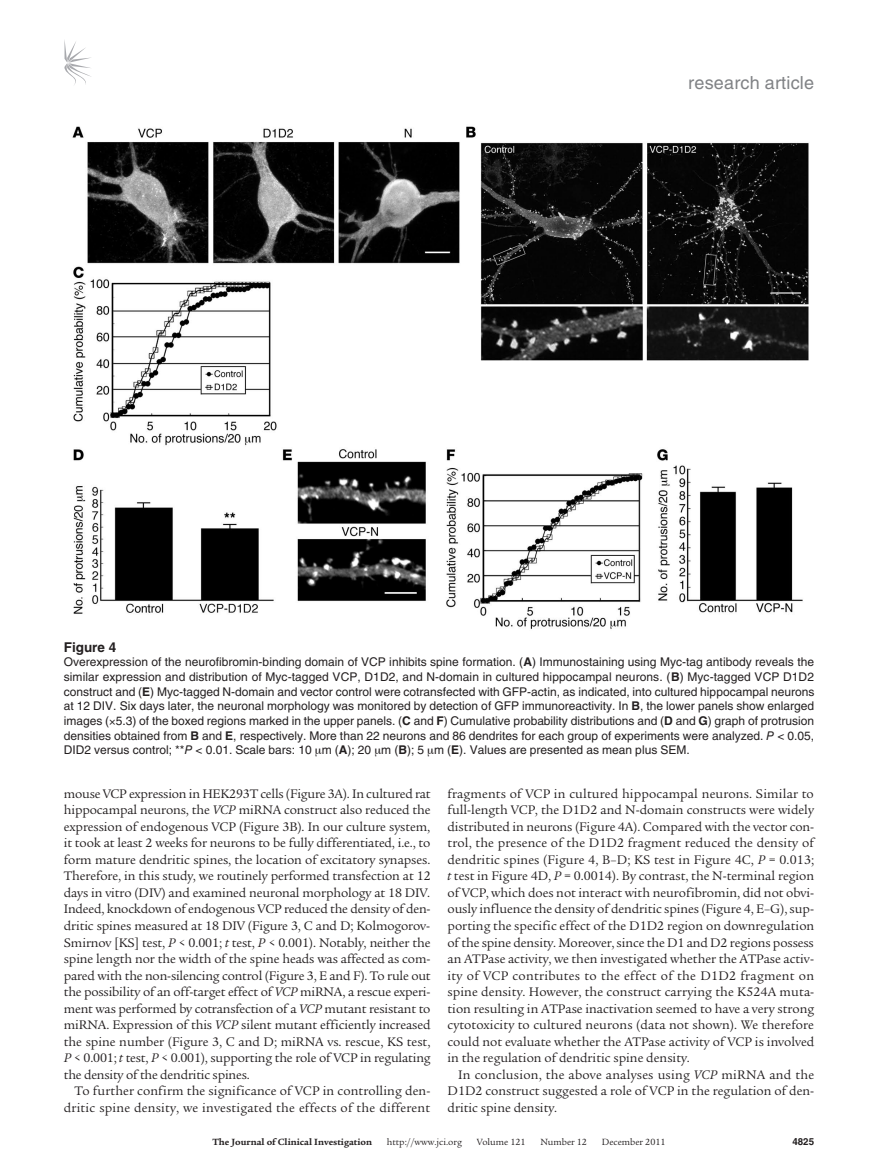
<style>
.page{position:relative;width:878px;height:1175px;background:#fff}
.page>*{position:absolute;margin:0;border:0;box-sizing:border-box;transform-origin:0 0}
.t1{font:18px "Helvetica LT Std";letter-spacing:.01em;color:#808285}
.t2{font:13.5px/16.5px "Legacy Serif Std";color:#231f20;text-align:justify}
.t3{font:700 13.5px "Helvetica LT Std";color:#231f20}
.t4{font:12px/14.7px "Helvetica LT Std";color:#231f20;text-align:justify}
.t5{font:9.75px "Legacy Serif Std";color:#231f20}
.t6{font:700 9.75px "Legacy Serif Std";color:#231f20}
.t7{font:700 9.75px "Helvetica LT Std";color:#231f20}
.s1{font-weight:700}
.s2{font-style:italic}
</style>
<div class="page">
<svg style="left:64px;top:40px;width:27px;height:45px"></svg>
<img style="left:72px;top:126px;width:737px;height:503px">
<h1 class="t1" style="left:688px;top:73px;width:127px">research article</h1>
<p class="t3" style="left:64px;top:638px;width:54px">Figure 4</p>
<p class="t4" style="left:64px;top:654px;width:752px">Overexpression of the neurofibromin-binding domain of VCP inhibits spine formation. (<span class="s1">A</span>) Immunostaining using Myc-tag antibody reveals the similar expression and distribution of Myc-tagged VCP, D1D2, and N-domain in cultured hippocampal neurons. (<span class="s1">B</span>) Myc-tagged VCP D1D2 construct and (<span class="s1">E</span>) Myc-tagged N-domain and vector control were cotransfected with GFP-actin, as indicated, into cultured hippocampal neurons at 12 DIV. Six days later, the neuronal morphology was monitored by detection of GFP immunoreactivity. In <span class="s1">B</span>, the lower panels show enlarged images ( 5.3) of the boxed regions marked in the upper panels. (<span class="s1">C</span> and <span class="s1">F</span>) Cumulative probability distributions and (<span class="s1">D</span> and <span class="s1">G</span>) graph of protrusion densities obtained from <span class="s1">B</span> and <span class="s1">E</span>, respectively. More than 22 neurons and 86 dendrites for each group of experiments were analyzed. <span class="s2">P</span> &lt; 0.05, DID2 versus control; **<span class="s2">P</span> &lt; 0.01. Scale bars: 10 m (<span class="s1">A</span>); 20 m (<span class="s1">B</span>); 5 m (<span class="s1">E</span>). Values are presented as mean plus SEM.</p>
<p class="t2" style="left:64px;top:785px;width:368px">mouse VCP expression in HEK293T cells (Figure 3A). In cultured rat hippocampal neurons, the <span class="s2">VCP</span> miRNA construct also reduced the expression of endogenous VCP (Figure 3B). In our culture system, it took at least 2 weeks for neurons to be fully differentiated, i.e., to form mature dendritic spines, the location of excitatory synapses.<br>Therefore, in this study, we routinely performed transfection at 12 days in vitro (DIV) and examined neuronal morphology at 18 DIV.<br>Indeed, knockdown of endogenous VCP reduced the density of den&shy;dritic spines measured at 18 DIV (Figure 3, C and D; Kolmogorov-Smirnov [KS] test, <span class="s2">P</span> &lt; 0.001; <span class="s2">t</span> test, <span class="s2">P</span> &lt; 0.001). Notably, neither the spine length nor the width of the spine heads was affected as com&shy;pared with the non-silencing control (Figure 3, E and F). To rule out the possibility of an off-target effect of <span class="s2">VCP</span> miRNA, a rescue experi&shy;ment was performed by cotransfection of a <span class="s2">VCP</span> mutant resistant to miRNA. Expression of this <span class="s2">VCP</span> silent mutant efficiently increased the spine number (Figure 3, C and D; miRNA vs. rescue, KS test, <span class="s2">P</span> &lt; 0.001; <span class="s2">t</span> test, <span class="s2">P</span> &lt; 0.001), supporting the role of VCP in regulating the density of the dendritic spines.</p>
<p class="t2" style="left:64px;top:1082px;width:368px;text-align:right">To further confirm the significance of VCP in controlling den&shy;dritic spine density, we investigated the effects of the different</p>
<p class="t2" style="left:447px;top:785px;width:368px">fragments of VCP in cultured hippocampal neurons. Similar to full-length VCP, the D1D2 and N-domain constructs were widely distributed in neurons (Figure 4A). Compared with the vector con&shy;trol, the presence of the D1D2 fragment reduced the density of dendritic spines (Figure 4, B–D; KS test in Figure 4C, <span class="s2">P</span> = 0.013; <span class="s2">t</span> test in Figure 4D, <span class="s2">P</span> = 0.0014). By contrast, the N-terminal region of VCP, which does not interact with neurofibromin, did not obvi&shy;ously influence the density of dendritic spines (Figure 4, E–G), sup&shy;porting the specific effect of the D1D2 region on downregulation of the spine density. Moreover, since the D1 and D2 regions possess an ATPase activity, we then investigated whether the ATPase activ&shy;ity of VCP contributes to the effect of the D1D2 fragment on spine density. However, the construct carrying the K524A muta&shy;tion resulting in ATPase inactivation seemed to have a very strong cytotoxicity to cultured neurons (data not shown). We therefore could not evaluate whether the ATPase activity of VCP is involved in the regulation of dendritic spine density.</p>
<p class="t2" style="left:447px;top:1066px;width:368px;text-indent:11px">In conclusion, the above analyses using <span class="s2">VCP</span> miRNA and the D1D2 construct suggested a role of VCP in the regulation of den&shy;dritic spine density.</p>
<p class="t6" style="left:212px;top:1135px;width:161px">The Journal of Clinical Investigation</p>
<p class="t5" style="left:387px;top:1136px;width:77px">http://www.jci.org</p>
<p class="t5" style="left:476px;top:1136px;width:50px">Volume 121</p>
<p class="t5" style="left:540px;top:1136px;width:48px">Number 12</p>
<p class="t5" style="left:601px;top:1136px;width:65px">December 2011</p>
<p class="t7" style="left:792px;top:1135px;width:23px">4825</p>
</div>
